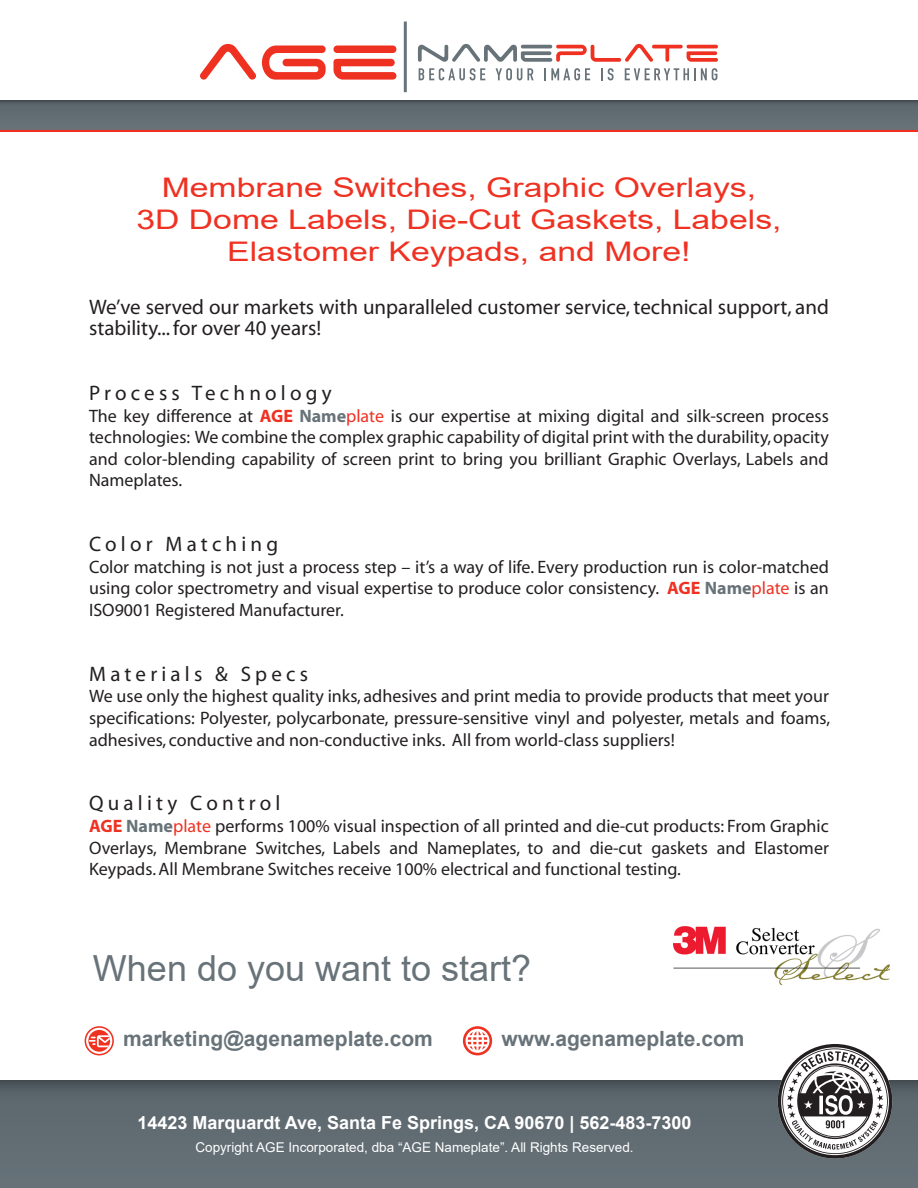
<style>
.page{position:relative;width:918px;height:1188px;background:#fff}
.page>*{position:absolute;margin:0;border:0;box-sizing:border-box;transform-origin:0 0}
.t1{font:36px "Arial";color:#687379}
.t2{font:27px/32.4px "Arial";color:#ef3122;text-align:center;scale:1.25 1}
.t3{font:21px/21.6px "Myriad";color:#231f20}
.t4{font:21px "Myriad";letter-spacing:.2em;color:#231f20}
.t5{font:700 21px "Arial";color:#687379}
.t6{font:18px/21.6px "Myriad";color:#231f20;text-align:justify}
.t7{font:700 18px "Arial";color:#fff}
.t8{font:13.5px "Arial";color:#fff}
.s1{font-weight:700;color:#ef3122}
.s2{font-weight:700;color:#687379}
.s3{color:#ef3122}
</style>
<div class="page">
<div style="left:0;top:1080px;width:918px;height:108px;background:linear-gradient(to bottom,#566067,#69747b)"></div>
<svg style="left:778px;top:1044px;width:114px;height:115px"></svg>
<svg style="left:463px;top:1026px;width:29px;height:29px"></svg>
<svg style="left:85px;top:1026px;width:29px;height:29px"></svg>
<svg style="left:86px;top:1028px;width:26px;height:26px"></svg>
<svg style="left:0;top:100px;width:918px;height:30px;background:#5f696f"></svg>
<hr style="left:0;top:130px;width:918px;height:1px;background:#ef3122">
<svg style="left:200px;top:44px;width:56px;height:36px"></svg>
<svg style="left:262px;top:46px;width:64px;height:34px"></svg>
<svg style="left:333px;top:46px;width:63px;height:34px"></svg>
<svg style="left:418px;top:44px;width:300px;height:18px"></svg>
<svg style="left:419px;top:68px;width:66px;height:12px"></svg>
<svg style="left:496px;top:68px;width:38px;height:12px"></svg>
<svg style="left:545px;top:68px;width:45px;height:12px"></svg>
<svg style="left:601px;top:68px;width:13px;height:12px"></svg>
<svg style="left:625px;top:68px;width:92px;height:12px"></svg>
<hr style="left:404px;top:22px;width:3px;height:70px;background:#687379">
<img style="left:674px;top:926px;width:216px;height:58px">
<h2 class="t2" style="left:136px;top:171px;width:518px">Membrane Switches, Graphic Overlays,<br>3D Dome Labels, Die-Cut Gaskets, Labels,<br>Elastomer Keypads, and More!</h2>
<p class="t3" style="left:89px;top:297px;width:741px">We’ve served our markets with unparalleled customer service, technical support, and stability... for over 40 years!</p>
<p class="t4" style="left:89px;top:382px;width:244px">Process Technology</p>
<p class="t6" style="left:89px;top:405px;width:741px">The key difference at <span class="s1">AGE</span> <span class="s2">Name</span><span class="s3">plate</span> is our expertise at mixing digital and silk-screen process technologies: We combine the complex graphic capability of digital print with the durability, opacity and color-blending capability of screen print to bring you brilliant Graphic Overlays, Labels and Nameplates.</p>
<p class="t4" style="left:89px;top:534px;width:191px">Color Matching</p>
<p class="t6" style="left:89px;top:557px;width:741px">Color matching is not just a process step – it’s a way of life. Every production run is color-matched using color spectrometry and visual expertise to produce color consistency. <span class="s1">AGE</span> <span class="s2">Name</span><span class="s3">plate</span> is an ISO9001 Registered Manufacturer.</p>
<p class="t4" style="left:89px;top:663px;width:220px">Materials &amp; Specs</p>
<p class="t6" style="left:89px;top:686px;width:742px">We use only the highest quality inks, adhesives and print media to provide products that meet your specifications: Polyester, polycarbonate, pressure-sensitive vinyl and polyester, metals and foams, adhesives, conductive and non-conductive inks. All from world-class suppliers!</p>
<p class="t4" style="left:89px;top:793px;width:193px">Quality Control</p>
<p class="t6" style="left:89px;top:816px;width:741px"><span class="s1">AGE</span> <span class="s2">Name</span><span class="s3">plate</span> performs 100% visual inspection of all printed and die-cut products: From Graphic Overlays, Membrane Switches, Labels and Nameplates, to and die-cut gaskets and Elastomer Keypads. All Membrane Switches receive 100% electrical and functional testing.</p>
<h1 class="t1" style="left:93px;top:944px;width:440px">When do you want to start?</h1>
<p class="t5" style="left:123px;top:1024px;width:311px">marketing@agenameplate.com</p>
<p class="t5" style="left:501px;top:1024px;width:245px">www.agenameplate.com</p>
<p class="t7" style="left:137px;top:1110px;width:556px">14423 Marquardt Ave, Santa Fe Springs, CA 90670 | 562-483-7300</p>
<p class="t8" style="left:195px;top:1138px;width:440px">Copyright AGE Incorporated, dba “AGE Nameplate”. All Rights Reserved.</p>
</div>
